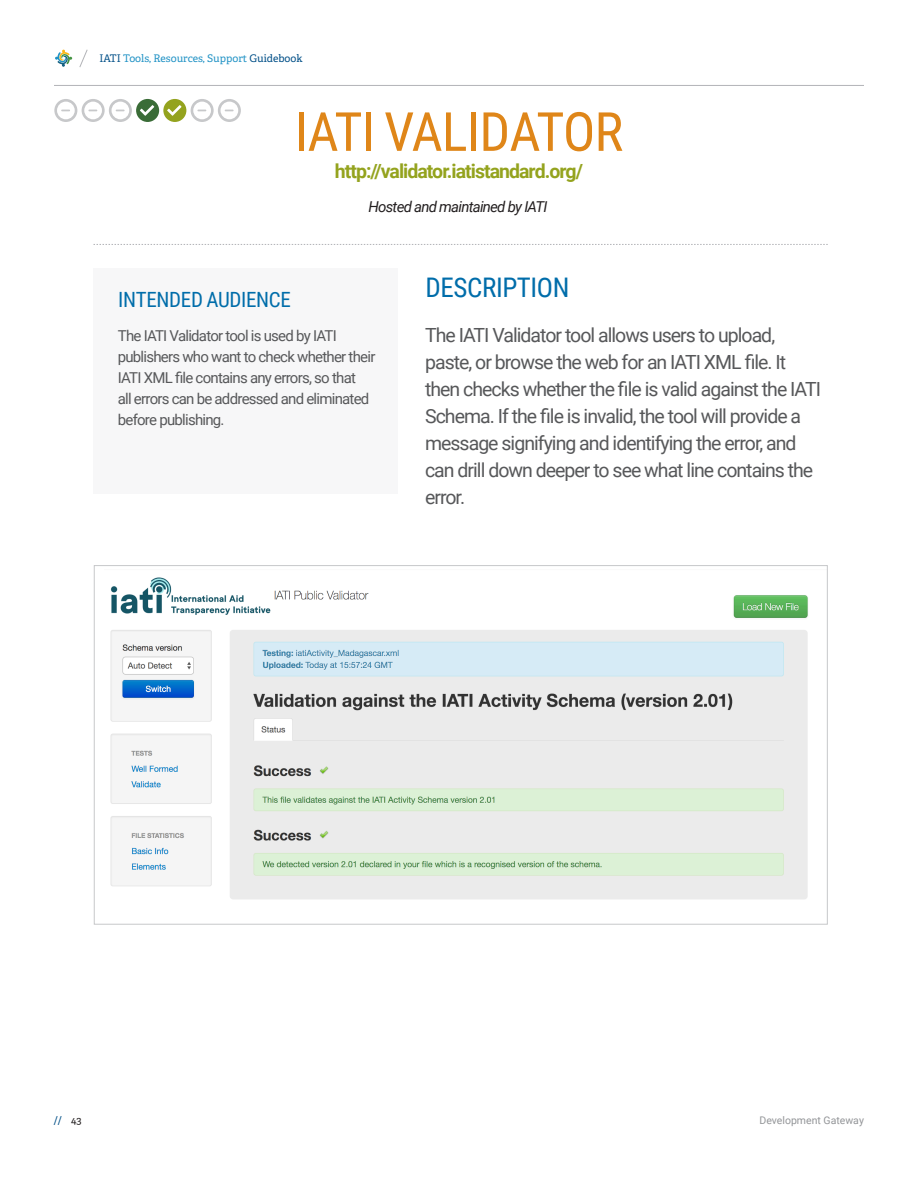
<style>
.page{position:relative;width:918px;height:1188px;background:#fff}
.page>*{position:absolute;margin:0;border:0;box-sizing:border-box;transform-origin:0 0}
.t1{font:54px "Roboto Condensed";letter-spacing:-.015em;color:#df8619}
.t2{font:27px "Roboto Condensed";letter-spacing:-.015em;color:#006daa}
.t3{font:21px "Roboto Condensed";letter-spacing:-.015em;color:#006daa}
.t4{font:19.5px/27px "Roboto";letter-spacing:-.05em;color:#57585a}
.t5{font:700 19.5px "Roboto";letter-spacing:-.05em;color:#94a31e}
.t6{font:15px/21px "Roboto";letter-spacing:-.05em;color:#57585a}
.t7{font:italic 15px "Roboto";letter-spacing:-.05em;color:#231f20}
.t8{font:10.5px "Adelle";color:#2092c5}
.t9{font:10.5px "Roboto";color:#939598}
.t10{font:10.5px "Adelle";color:#014f87}
.s1{color:#014f87}
.s2{color:#231f20}
</style>
<div class="page">
<hr style="left:54px;top:85px;width:810px;height:1px;background:#b2b3b7">
<svg style="left:79px;top:49px;width:9px;height:18px"></svg>
<svg style="left:55px;top:50px;width:17px;height:17px"></svg>
<div style="left:94px;top:269px;width:304px;height:225px;background:#f7f7f8"></div>
<svg style="left:94px;top:244px;width:734px;height:1px"></svg>
<img style="left:110px;top:577px;width:698px;height:322px">
<svg style="left:54px;top:99px;width:187px;height:23px"></svg>
<p class="t8" style="left:99px;top:52px;width:205px"><span class="s1">IATI</span> Tools, Resources, Support <span class="s1">Guidebook</span></p>
<p class="t1" style="left:295px;top:94px;width:330px">IATI VALIDATOR</p>
<p class="t5" style="left:335px;top:157px;width:250px">http://validator.iatistandard.org/</p>
<p class="t7" style="left:368px;top:196px;width:181px">Hosted and maintained by IATI</p>
<p class="t3" style="left:118px;top:284px;width:174px">INTENDED AUDIENCE</p>
<p class="t2" style="left:426px;top:268px;width:145px">DESCRIPTION</p>
<p class="t6" style="left:118px;top:324px;width:259px">The IATI Validator tool is used by IATI publishers who want to check whether their IATI XML file contains any errors, so that<br>all errors can be addressed and eliminated before publishing.</p>
<p class="t4" style="left:425px;top:320px;width:398px">The IATI Validator tool allows users to upload, paste, or browse the web for an IATI XML file. It then checks whether the file is valid against the IATI Schema. If the file is invalid, the tool will provide a message signifying and identifying the error, and can drill down deeper to see what line contains the error.</p>
<p class="t10" style="left:54px;top:1114px;width:29px">// <span class="s2">43</span></p>
<p class="t9" style="left:760px;top:1113px;width:106px">Development Gateway</p>
</div>
